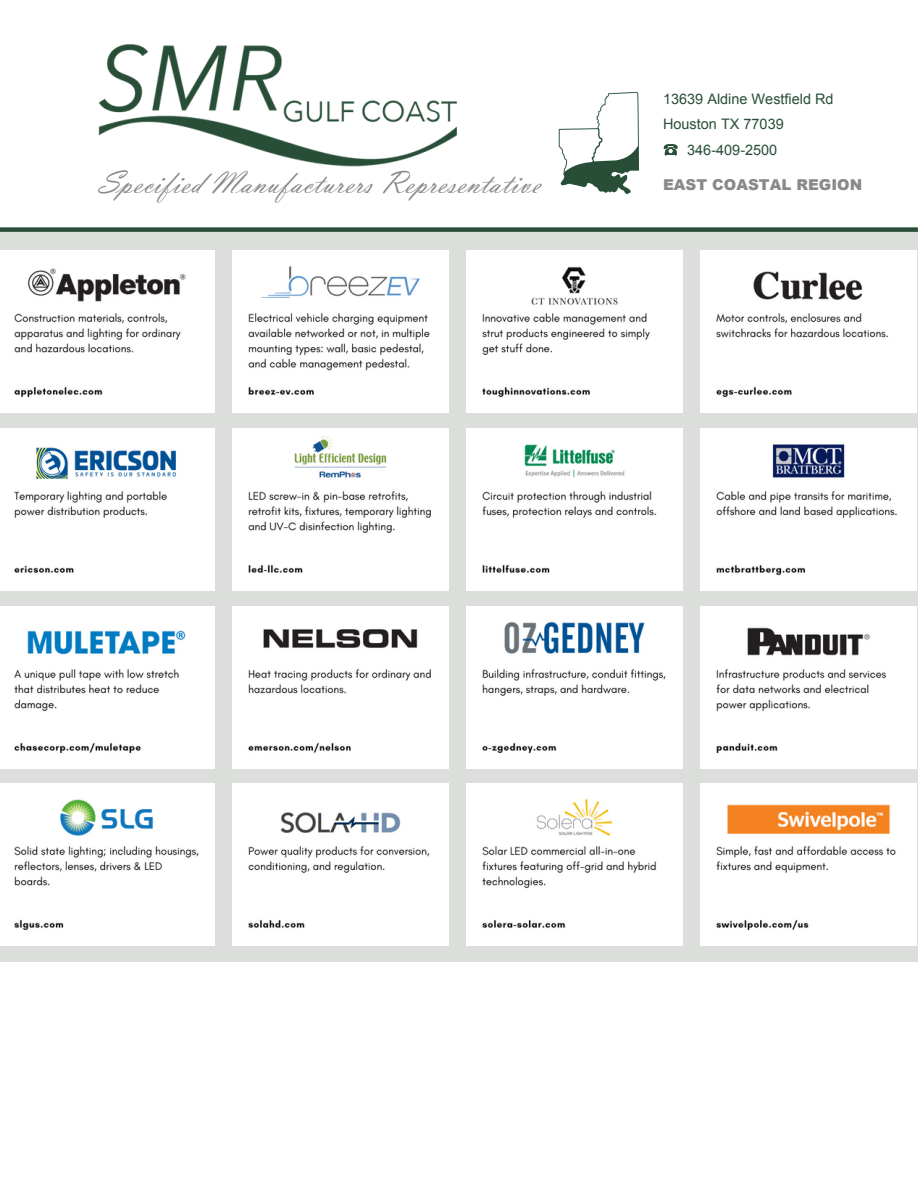
<style>
.page{position:relative;width:918px;height:1188px;background:#fff}
.page>*{position:absolute;margin:0;border:0;box-sizing:border-box;transform-origin:0 0}
.t1{font:33.15px "Vladimir Script";color:#898989}
.t2{font:900 15px "Arial";color:#898989}
.t3{font:14.55px "Arial";color:#284e38}
</style>
<div class="page">
<div style="left:0;top:230px;width:918px;height:731px;background:#dcdedb"></div>
<img style="left:0;top:251px;width:214px;height:162px">
<img style="left:232px;top:251px;width:216px;height:162px">
<img style="left:466px;top:251px;width:216px;height:162px">
<img style="left:700px;top:251px;width:216px;height:162px">
<img style="left:0;top:428px;width:214px;height:162px">
<img style="left:232px;top:428px;width:216px;height:162px">
<img style="left:466px;top:428px;width:216px;height:162px">
<img style="left:700px;top:428px;width:216px;height:162px">
<img style="left:0;top:606px;width:214px;height:162px">
<img style="left:232px;top:606px;width:216px;height:162px">
<img style="left:466px;top:606px;width:216px;height:162px">
<img style="left:700px;top:606px;width:216px;height:162px">
<img style="left:0;top:784px;width:214px;height:162px">
<img style="left:232px;top:784px;width:216px;height:162px">
<img style="left:466px;top:784px;width:216px;height:162px">
<img style="left:700px;top:784px;width:216px;height:162px">
<img style="left:98px;top:44px;width:359px;height:123px">
<div style="left:0;top:227px;width:918px;height:5px;background:#284e38"></div>
<svg style="left:663px;top:144px;width:15px;height:11px"></svg>
<img style="left:558px;top:92px;width:81px;height:102px">
<p class="t3" style="left:663px;top:91px;width:172px">13639 Aldine Westfield Rd</p>
<p class="t3" style="left:663px;top:116px;width:122px">Houston TX 77039</p>
<p class="t3" style="left:687px;top:142px;width:92px">346-409-2500</p>
<h1 class="t1" style="left:98px;top:164px;width:444px">Specified Manufacturers Representative</h1>
<p class="t2" style="left:663px;top:173px;width:201px">EAST COASTAL REGION</p>
</div>
